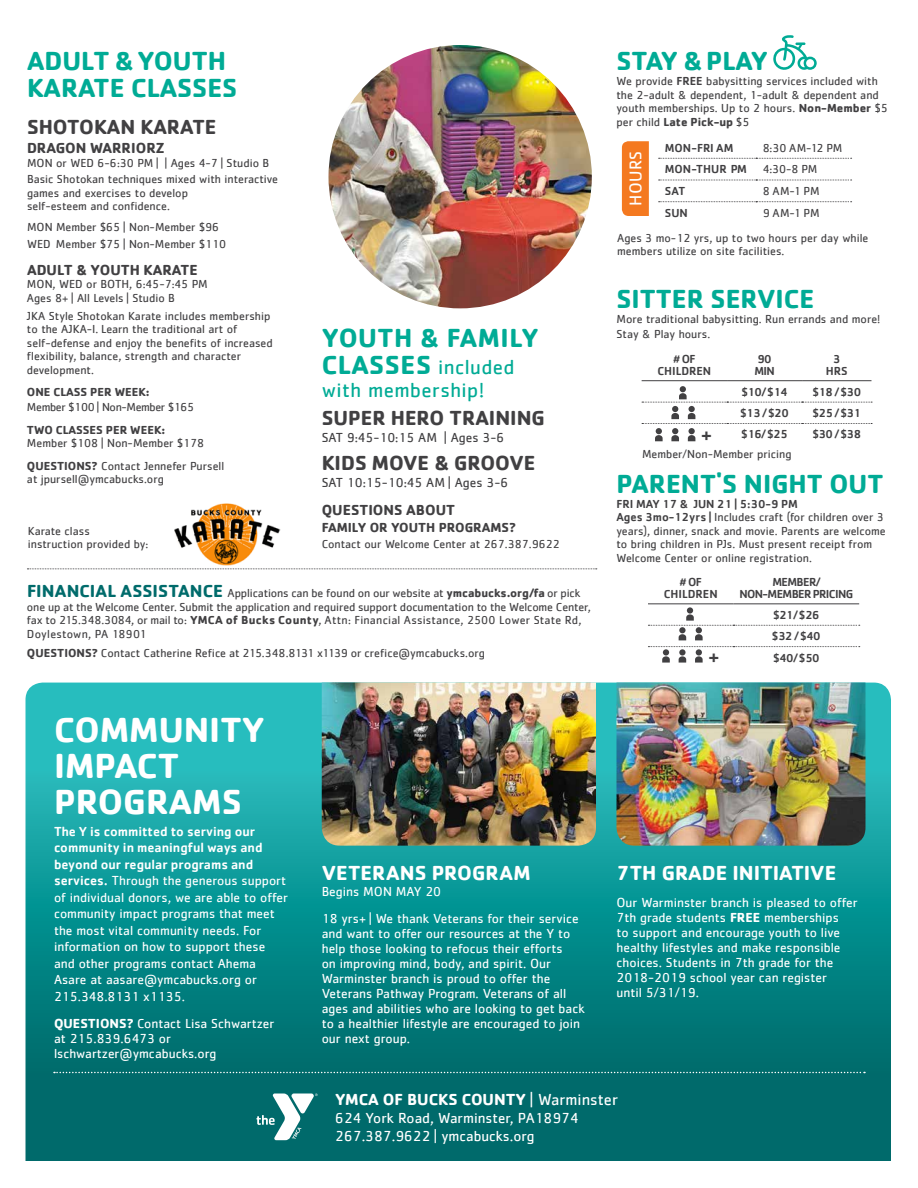
<style>
.page{position:relative;width:918px;height:1188px;background:#fff}
.page>*{position:absolute;margin:0;border:0;box-sizing:border-box;transform-origin:0 0}
.t1{font:700 36px/36px "Cachet";color:#fff}
.t2{font:700 27px/27px "Cachet";color:#00ab95}
.t3{font:700 27px "Cachet";letter-spacing:.02em;color:#00ab95}
.t4{font:700 27px "Cachet";letter-spacing:-.035em;color:#00ab95}
.t5{font:700 21px "Cachet";color:#414042}
.t6{font:700 21px "Cachet";color:#fff}
.t7{font:21px/22.5px "Cachet";letter-spacing:.02em;color:#00ab95}
.t8{font:500 19.5px "Cachet";color:#414042}
.t9{font:17.55px "Cachet";letter-spacing:.02em;color:#fff}
.t10{font:700 16.5px "Cachet";color:#fff}
.t11{font:15px/18px "Cachet";color:#fff}
.t12{font:700 15px "Cachet";color:#414042}
.t13{font:13.5px/15px "Cachet";color:#fff}
.t14{font:13.5px "Cachet";color:#414042}
.t15{font:700 13.5px "Cachet";color:#414042}
.t16{font:12px/13.5px "Cachet";color:#414042}
.t17{font:500 12px/12px "Cachet";letter-spacing:-.05em;color:#414042}
.t18{font:700 12px "Cachet";color:#414042}
.t19{font:500 12px/12px "Cachet";color:#414042;text-align:center}
.t20{font:12px "Cachet";letter-spacing:-.03em;color:#414042}
.s1{font-weight:700}
.s2{font-weight:700;font-size:27px}
.s3{font-weight:700;font-size:18px;color:#006b6b}
.s4{font-weight:500}
.s5{font-weight:400}
</style>
<div class="page">
<svg style="left:659px;top:158px;width:193px;height:1px"></svg>
<svg style="left:659px;top:180px;width:193px;height:1px"></svg>
<svg style="left:659px;top:201px;width:193px;height:1px"></svg>
<hr style="left:642px;top:380px;width:85px;height:1px;background:#414042">
<hr style="left:727px;top:380px;width:75px;height:1px;background:#414042">
<hr style="left:802px;top:380px;width:70px;height:1px;background:#414042">
<svg style="left:642px;top:386px;width:230px;height:55px"></svg>
<hr style="left:648px;top:603px;width:85px;height:1px;background:#414042">
<hr style="left:733px;top:603px;width:126px;height:1px;background:#414042">
<svg style="left:648px;top:607px;width:212px;height:33px"></svg>
<svg style="left:648px;top:646px;width:212px;height:17px"></svg>
<svg style="left:773px;top:35px;width:44px;height:35px"></svg>
<div style="left:622px;top:141px;width:27px;height:75px;background:#f47920"></div>
<img style="left:174px;top:503px;width:106px;height:63px">
<svg style="left:26px;top:683px;width:865px;height:478px;background:#088888"></svg>
<img style="left:328px;top:45px;width:264px;height:263px;border-radius:132px">
<svg style="left:54px;top:1072px;width:811px;height:1px"></svg>
<svg style="left:257px;top:1094px;width:61px;height:46px"></svg>
<svg style="left:27px;top:568px;width:570px;height:1px"></svg>
<img style="left:322px;top:682px;width:274px;height:164px">
<img style="left:616px;top:683px;width:249px;height:163px">
<h2 class="t2" style="left:27px;top:47px;width:212px">ADULT &amp; YOUTH<br>KARATE CLASSES</h2>
<h3 class="t5" style="left:27px;top:113px;width:191px">SHOTOKAN KARATE</h3>
<p class="t12" style="left:27px;top:139px;width:139px">DRAGON WARRIORZ</p>
<p class="t16" style="left:27px;top:154px;width:253px;line-height:16.5px">MON or WED 6-6:30 PM | | Ages 4-7 | Studio B<br>Basic Shotokan techniques mixed with interactive</p>
<p class="t16" style="left:27px;top:186px;width:163px">games and exercises to develop self-esteem and confidence.</p>
<p class="t16" style="left:27px;top:219px;width:201px;line-height:16.5px">MON Member $65 | Non-Member $96<br>WED Member $75 | Non-Member $110</p>
<p class="t12" style="left:27px;top:260px;width:172px">ADULT &amp; YOUTH KARATE</p>
<p class="t16" style="left:27px;top:277px;width:182px">MON, WED or BOTH, 6:45-7:45 PM<br>Ages 8+ | All Levels | Studio B</p>
<p class="t16" style="left:27px;top:309px;width:247px">JKA Style Shotokan Karate includes membership to the AJKA-I. Learn the traditional art of self-defense and enjoy the benefits of increased flexibility, balance, strength and character development.</p>
<p class="t18" style="left:27px;top:385px;width:124px">ONE CLASS PER WEEK:</p>
<p class="t20" style="left:27px;top:400px;width:169px">Member $100 | Non-Member $165</p>
<p class="t18" style="left:27px;top:422px;width:140px">TWO CLASSES PER WEEK:</p>
<p class="t16" style="left:27px;top:432px;width:199px;line-height:22.5px">Member $108 | Non-Member $178<br><span class="s1">QUESTIONS?</span> Contact Jennefer Pursell</p>
<p class="t16" style="left:27px;top:472px;width:138px">at jpursell@ymcabucks.org</p>
<p class="t16" style="left:28px;top:524px;width:122px">Karate class<br>instruction provided by:</p>
<h2 class="t3" style="left:322px;top:321px;width:219px">YOUTH &amp; FAMILY</h2>
<h3 class="t7" style="left:322px;top:355px;width:194px"><span class="s2">CLASSES</span> included with membership!</h3>
<h3 class="t5" style="left:322px;top:404px;width:225px">SUPER HERO TRAINING</h3>
<p class="t14" style="left:322px;top:429px;width:184px">SAT 9:45-10:15 AM | Ages 3-6</p>
<h3 class="t5" style="left:322px;top:449px;width:215px">KIDS MOVE &amp; GROOVE</h3>
<p class="t14" style="left:322px;top:474px;width:188px">SAT 10:15-10:45 AM | Ages 3-6</p>
<p class="t12" style="left:322px;top:500px;width:135px">QUESTIONS ABOUT</p>
<p class="t15" style="left:322px;top:518px;width:196px">FAMILY OR YOUTH PROGRAMS?</p>
<p class="t16" style="left:322px;top:537px;width:240px">Contact our Welcome Center at 267.387.9622</p>
<p class="t16" style="left:27px;top:586px;width:565px"><span class="s3">FINANCIAL ASSISTANCE</span> Applications can be found on our website at <span class="s1">ymcabucks.org/fa</span> or pick one up at the Welcome Center. Submit the application and required support documentation to the Welcome Center, fax to 215.348.3084, or mail to: <span class="s1">YMCA of Bucks County</span>, Attn: Financial Assistance, 2500 Lower State Rd, Doylestown, PA 18901</p>
<p class="t16" style="left:27px;top:646px;width:460px"><span class="s1">QUESTIONS?</span> Contact Catherine Refice at 215.348.8131 x1139 or crefice@ymcabucks.org</p>
<h1 class="t1" style="left:54px;top:710px;width:212px">COMMUNITY<br>IMPACT<br>PROGRAMS</h1>
<p class="t13" style="left:54px;top:823px;width:236px;line-height:16.5px"><span class="s4">The Y is committed to serving our community in meaningful ways and beyond our regular programs and services.</span> Through the generous support of individual donors, we are able to offer community impact programs that meet the most vital community needs. For information on how to support these and other programs contact Ahema Asare at aasare@ymcabucks.org or 215.348.8131 x1135.</p>
<p class="t13" style="left:54px;top:1016px;width:222px"><span class="s1">QUESTIONS?</span> Contact Lisa Schwartzer at 215.839.6473 or lschwartzer@ymcabucks.org</p>
<h3 class="t6" style="left:322px;top:859px;width:210px">VETERANS PROGRAM</h3>
<p class="t13" style="left:322px;top:878px;width:258px;line-height:27px">Begins MON MAY 20<br>18 yrs+ | We thank Veterans for their service</p>
<p class="t13" style="left:322px;top:926px;width:264px">and want to offer our resources at the Y to help those looking to refocus their efforts<br>on improving mind, body, and spirit. Our Warminster branch is proud to offer the Veterans Pathway Program. Veterans of all ages and abilities who are looking to get back to a healthier lifestyle are encouraged to join our next group.</p>
<h2 class="t4" style="left:616px;top:44px;width:153px">STAY &amp; PLAY</h2>
<p class="t16" style="left:616px;top:74px;width:273px">We provide <span class="s4">FREE</span> babysitting services included with the 2-adult &amp; dependent, 1-adult &amp; dependent and youth memberships. Up to 2 hours. <span class="s1">Non-Member</span> $5 per child <span class="s1">Late Pick-up</span> $5</p>
<p class="t17" style="left:665px;top:141px;width:70px">MON-FRI AM</p>
<p class="t16" style="left:763px;top:141px;width:81px">8:30 AM-12 PM</p>
<p class="t19" style="left:665px;top:163px;width:84px">MON-THUR PM</p>
<p class="t16" style="left:763px;top:162px;width:56px">4:30-8 PM</p>
<p class="t17" style="left:665px;top:185px;width:22px">SAT</p>
<p class="t16" style="left:763px;top:184px;width:58px">8 AM-1 PM</p>
<p class="t17" style="left:665px;top:206px;width:24px">SUN</p>
<h3 class="t9" style="left:625px;top:206px;width:56px;rotate:-90deg">HOURS</h3>
<p class="t16" style="left:617px;top:200px;width:253px;line-height:24.8px;text-indent:145px">9 AM-1 PM<br>Ages 3 mo-12 yrs, up to two hours per day while</p>
<p class="t16" style="left:617px;top:244px;width:169px">members utilize on site facilities.</p>
<h2 class="t2" style="left:616px;top:285px;width:199px">SITTER SERVICE</h2>
<p class="t16" style="left:616px;top:312px;width:265px;line-height:15px">More traditional babysitting. Run errands and more!<br>Stay &amp; Play hours.</p>
<p class="t19" style="left:657px;top:352px;width:55px"># OF<br>CHILDREN</p>
<p class="t17" style="left:754px;top:352px;width:22px">90<br>MIN</p>
<p class="t17" style="left:826px;top:352px;width:23px;text-align:center">3<br>HRS</p>
<p class="t17" style="left:741px;top:385px;width:48px">$10/ $14</p>
<p class="t17" style="left:812px;top:385px;width:50px">$18 / $30</p>
<p class="t17" style="left:740px;top:407px;width:50px">$13 / $20</p>
<p class="t17" style="left:812px;top:407px;width:50px">$25 / $31</p>
<h3 class="t8" style="left:701px;top:423px;width:12px">+</h3>
<p class="t17" style="left:741px;top:428px;width:48px">$16/ $25</p>
<p class="t17" style="left:812px;top:428px;width:50px">$30 / $38</p>
<h2 class="t2" style="left:616px;top:469px;width:268px">PARENT'S NIGHT OUT</h2>
<p class="t16" style="left:616px;top:497px;width:271px"><span class="s4">FRI MAY 17 &amp; JUN 21 | 5:30-9 PM<br>Ages 3mo-12yrs |</span> Includes craft (for children over 3 years), dinner, snack and movie. Parents are welcome to bring children in PJs. Must present receipt from Welcome Center or online registration.</p>
<p class="t19" style="left:664px;top:576px;width:55px"># OF<br>CHILDREN</p>
<p class="t17" style="left:739px;top:576px;width:115px;text-align:center">MEMBER/<br>NON-MEMBER PRICING</p>
<p class="t17" style="left:772px;top:604px;width:50px;line-height:21.5px">$21/ $26 $32 / $40</p>
<h3 class="t8" style="left:708px;top:644px;width:12px">+</h3>
<p class="t17" style="left:773px;top:651px;width:48px">$40/ $50</p>
<p class="t16" style="left:642px;top:447px;width:151px">Member/Non-Member pricing</p>
<h3 class="t6" style="left:616px;top:859px;width:221px">7TH GRADE INITIATIVE</h3>
<p class="t13" style="left:616px;top:895px;width:243px">Our Warminster branch is pleased to offer 7th grade students <span class="s1">FREE</span> memberships<br>to support and encourage youth to live healthy lifestyles and make responsible choices. Students in 7th grade for the 2018-2019 school year can register<br>until 5/31/19.</p>
<h3 class="t10" style="left:335px;top:1089px;width:284px">YMCA OF BUCKS COUNTY <span class="s5">| Warminster</span></h3>
<p class="t11" style="left:335px;top:1109px;width:245px">624 York Road, Warminster, PA18974<br>267.387.9622 | ymcabucks.org</p>
</div>
